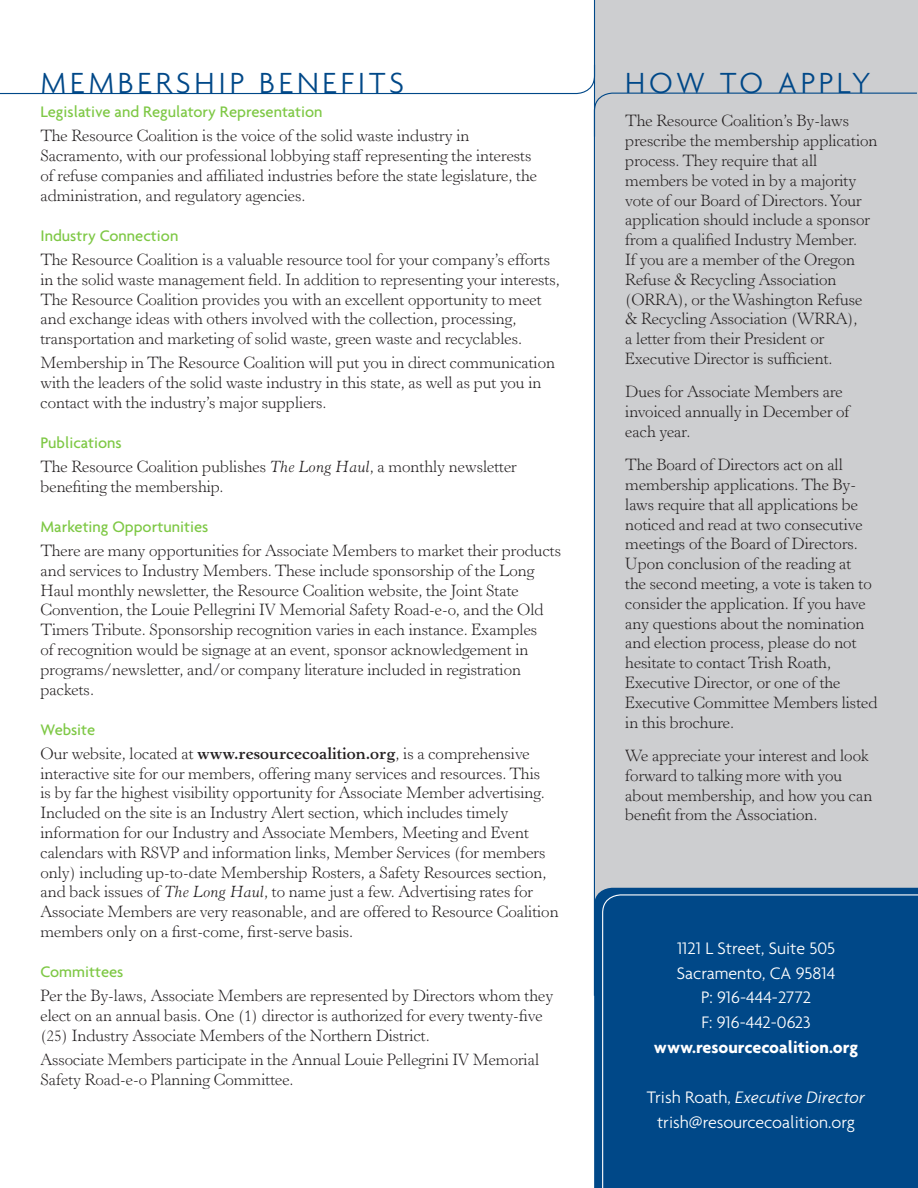
<style>
.page{position:relative;width:918px;height:1188px;background:#fff}
.page>*{position:absolute;margin:0;border:0;box-sizing:border-box;transform-origin:0 0}
.t1{font:300 31.5px "Agenda";letter-spacing:.12em;color:#004888}
.t2{font:300 18px "Agenda";color:#fff}
.t3{font:italic 300 18px "Agenda";color:#fff}
.t4{font:700 18px "Agenda";color:#fff}
.t5{font:300 16.5px/19.8px "Horley Old Style";color:#231f20}
.t6{font:500 16.5px "Agenda";color:#7ec845}
.s1{font-style:italic}
.s2{font-weight:700}
.s3{font-style:normal}
</style>
<div class="page">
<div style="left:596px;top:0;width:322px;height:92px;background:#cdced0"></div>
<div style="left:593px;top:92px;width:325px;height:904px;background:#cdced0"></div>
<div style="left:594px;top:888px;width:324px;height:300px;background:#004888"></div>
<div style="left:602px;top:894px;width:316px;height:294px;background:#004888"></div>
<svg style="left:0;top:0;width:596px;height:95px"></svg>
<hr style="left:594px;top:65px;width:1px;height:72px;background:#004888">
<p class="t1" style="left:40px;top:65px;width:365px">MEMBERSHIP BENEFITS</p>
<p class="t6" style="left:40px;top:102px;width:284px">Legislative and Regulatory Representation</p>
<p class="t5" style="left:40px;top:127px;width:498px">The Resource Coalition is the voice of the solid waste industry in Sacramento, with our professional lobbying staff representing the interests of refuse companies and affiliated industries before the state legislature, the administration, and regulatory agencies.</p>
<p class="t6" style="left:40px;top:226px;width:139px">Industry Connection</p>
<p class="t5" style="left:40px;top:250px;width:521px">The Resource Coalition is a valuable resource tool for your company’s efforts in the solid waste management field. In addition to representing your interests, The Resource Coalition provides you with an excellent opportunity to meet and exchange ideas with others involved with the collection, processing, transportation and marketing of solid waste, green waste and recyclables.</p>
<p class="t5" style="left:40px;top:354px;width:516px">Membership in The Resource Coalition will put you in direct communication with the leaders of the solid waste industry in this state, as well as put you in contact with the industry’s major suppliers.</p>
<p class="t6" style="left:40px;top:433px;width:83px">Publications</p>
<p class="t5" style="left:40px;top:457px;width:478px">The Resource Coalition publishes <span class="s1">The Long Haul</span>, a monthly newsletter benefiting the membership.</p>
<p class="t6" style="left:40px;top:517px;width:169px">Marketing Opportunities</p>
<p class="t5" style="left:40px;top:541px;width:522px">There are many opportunities for Associate Members to market their products and services to Industry Members. These include sponsorship of the Long Haul monthly newsletter, the Resource Coalition website, the Joint State Convention, the Louie Pellegrini IV Memorial Safety Road-e-o, and the Old Timers Tribute. Sponsorship recognition varies in each instance. Examples<br>of recognition would be signage at an event, sponsor acknowledgement in programs/newsletter, and/or company literature included in registration packets.</p>
<p class="t6" style="left:40px;top:719px;width:56px">Website</p>
<p class="t5" style="left:40px;top:744px;width:520px">Our website, located at <span class="s2">www.resourcecoalition.org</span>, is a comprehensive interactive site for our members, offering many services and resources. This<br>is by far the highest visibility opportunity for Associate Member advertising.<br>Included on the site is an Industry Alert section, which includes timely information for our Industry and Associate Members, Meeting and Event calendars with RSVP and information links, Member Services (for members only) including up-to-date Membership Rosters, a Safety Resources section, and back issues of <span class="s1">The Long Haul</span>, to name just a few. Advertising rates for Associate Members are very reasonable, and are offered to Resource Coalition members only on a first-come, first-serve basis.</p>
<p class="t6" style="left:40px;top:962px;width:84px">Committees</p>
<p class="t5" style="left:40px;top:986px;width:514px">Per the By-laws, Associate Members are represented by Directors whom they elect on an annual basis. One (1) director is authorized for every twenty-five (25) Industry Associate Members of the Northern District.</p>
<p class="t5" style="left:40px;top:1050px;width:500px">Associate Members participate in the Annual Louie Pellegrini IV Memorial<br>Safety Road-e-o Planning Committee.</p>
<p class="t1" style="left:625px;top:65px;width:247px">HOW TO APPLY</p>
<p class="t5" style="left:625px;top:112px;width:254px">The Resource Coalition’s By-laws prescribe the membership application process. They require that all members be voted in by a majority vote of our Board of Directors. Your application should include a sponsor from a qualified Industry Member.<br>If you are a member of the Oregon Refuse &amp; Recycling Association (ORRA), or the Washington Refuse &amp; Recycling Association (WRRA),<br>a letter from their President or Executive Director is sufficient.</p>
<p class="t5" style="left:625px;top:383px;width:226px">Dues for Associate Members are invoiced annually in December of each year.</p>
<p class="t5" style="left:625px;top:456px;width:254px">The Board of Directors act on all membership applications. The By&shy;laws require that all applications be noticed and read at two consecutive meetings of the Board of Directors.<br>Upon conclusion of the reading at<br>the second meeting, a vote is taken to consider the application. If you have any questions about the nomination and election process, please do not hesitate to contact Trish Roath, Executive Director, or one of the Executive Committee Members listed in this brochure.</p>
<p class="t5" style="left:625px;top:746px;width:249px">We appreciate your interest and look forward to talking more with you about membership, and how you can benefit from the Association.</p>
<p class="t2" style="left:677px;top:937px;width:160px">1121 L Street, Suite 505</p>
<p class="t2" style="left:677px;top:962px;width:160px">Sacramento, CA 95814</p>
<p class="t2" style="left:701px;top:987px;width:111px">P: 916-444-2772</p>
<p class="t2" style="left:701px;top:1012px;width:111px">F: 916-442-0623</p>
<p class="t4" style="left:654px;top:1036px;width:206px">www.resourcecoalition.org</p>
<p class="t3" style="left:647px;top:1086px;width:220px"><span class="s3">Trish Roath,</span> Executive Director</p>
<p class="t2" style="left:657px;top:1111px;width:200px">trish@resourcecoalition.org</p>
</div>
